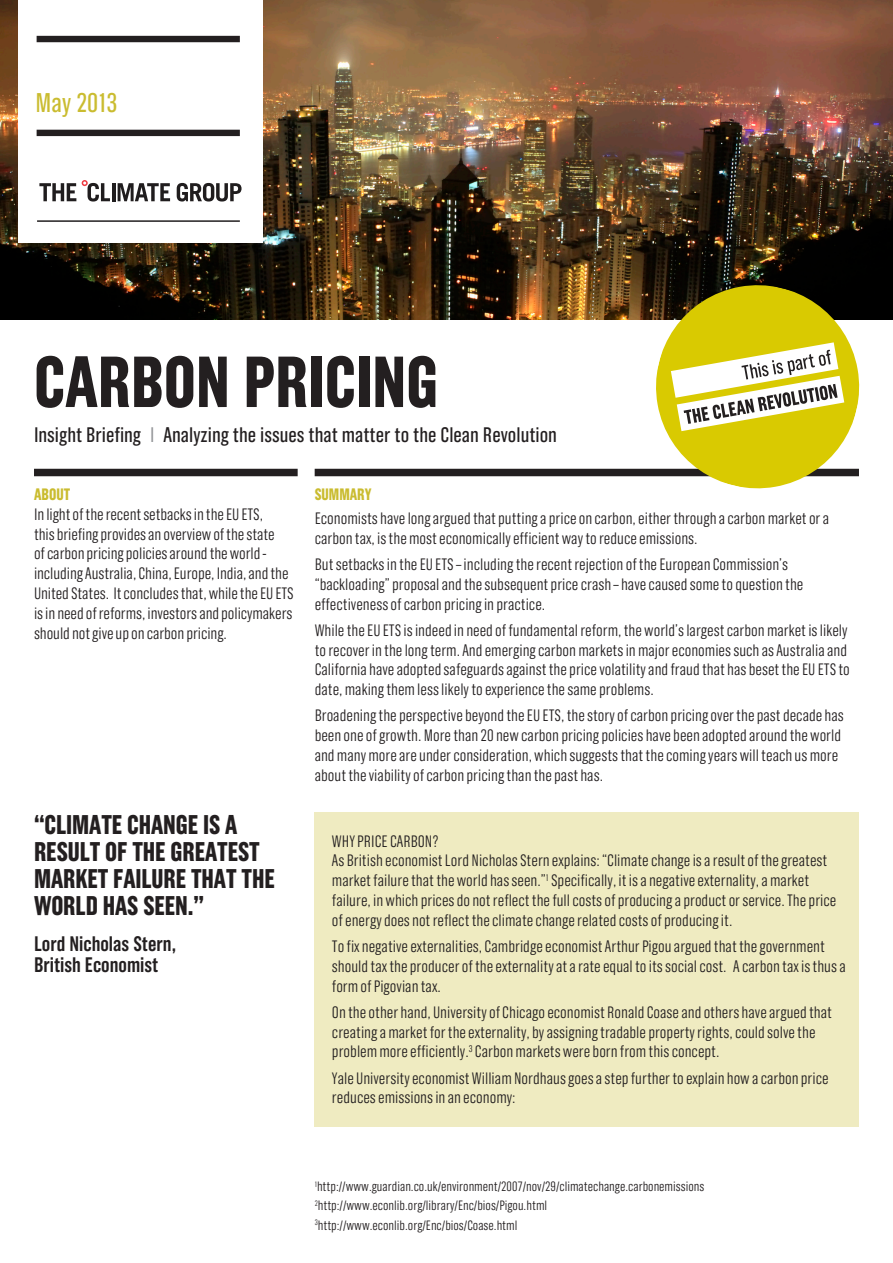
<style>
.page{position:relative;width:893px;height:1263px;background:#fff}
.page>*{position:absolute;margin:0;border:0;box-sizing:border-box;transform-origin:0 0}
.t1{font:700 72px "Grotzec Head Condensed";color:#231f20}
.bullets{font:700 27px/27px "Grotzec Head Condensed";letter-spacing:-.005em;color:#231f20}
.t2{font:27px "Grotzec Head Condensed";color:#cabc30}
.t3{font:21px "Grotzec Head Condensed";color:#231f20}
.bullets-2{font:600 condensed 21px/21px "Grotzec Head";color:#231f20}
.bullets-3{font:300 condensed 16.5px/19.8px "Grotzec Head";color:#231f20}
.t4{font:700 16.5px "Grotzec Head Condensed";color:#cabc30}
.bullets-4{font:300 condensed 13.5px "Grotzec Head";color:#231f20}
.s1{color:#939598}
</style>
<div class="page">
<div style="left:315px;top:812px;width:544px;height:315px;background:#efebc1"></div>
<img style="left:0;top:0;width:893px;height:320px">
<div style="left:18px;top:0;width:245px;height:242px;background:#fff"></div>
<div style="left:37px;top:36px;width:203px;height:6px;border:2px solid #231f20"></div>
<div style="left:37px;top:130px;width:203px;height:6px;border:2px solid #231f20"></div>
<hr style="left:37px;top:220px;width:203px;height:2px;background:#231f20">
<svg style="left:39px;top:183px;width:37px;height:18px"></svg>
<hr style="left:112px;top:183px;width:3px;height:18px;background:#201d1e">
<svg style="left:118px;top:183px;width:52px;height:18px"></svg>
<svg style="left:177px;top:183px;width:65px;height:19px"></svg>
<svg style="left:82px;top:180px;width:28px;height:22px"></svg>
<div style="left:34px;top:469px;width:264px;height:7px;background:#231f20"></div>
<div style="left:315px;top:469px;width:544px;height:7px;background:#231f20"></div>
<svg style="left:648px;top:277px;width:219px;height:212px;fill:#d9ca01"></svg>
<svg style="left:671px;top:342px;width:173px;height:89px"></svg>
<p class="t2" style="left:35px;top:87px;width:84px">May 2013</p>
<p class="t1" style="left:34px;top:341px;width:406px">CARBON PRICING</p>
<p class="t3" style="left:34px;top:422px;width:524px">Insight Briefing <span class="s1">|</span> Analyzing the issues that matter to the Clean Revolution</p>
<p class="t4" style="left:34px;top:485px;width:38px">ABOUT</p>
<p class="bullets-3" style="left:34px;top:504px;width:261px">In light of the recent setbacks in the EU ETS,<br>this briefing provides an overview of the state<br>of carbon pricing policies around the world - including Australia, China, Europe, India, and the United States. It concludes that, while the EU ETS is in need of reforms, investors and policymakers should not give up on carbon pricing.</p>
<p class="bullets" style="left:34px;top:810px;width:242px">“CLIMATE CHANGE IS A<br>RESULT OF THE GREATEST<br>MARKET FAILURE THAT THE<br>WORLD HAS SEEN.”</p>
<p class="bullets-2" style="left:34px;top:933px;width:144px">Lord Nicholas Stern,<br>British Economist</p>
<p class="t4" style="left:315px;top:485px;width:58px">SUMMARY</p>
<p class="bullets-3" style="left:315px;top:508px;width:516px">Economists have long argued that putting a price on carbon, either through a carbon market or a carbon tax, is the most economically efficient way to reduce emissions.</p>
<p class="bullets-3" style="left:315px;top:554px;width:490px">But setbacks in the EU ETS – including the recent rejection of the European Commission’s “backloading” proposal and the subsequent price crash – have caused some to question the effectiveness of carbon pricing in practice.</p>
<p class="bullets-3" style="left:315px;top:620px;width:537px">While the EU ETS is indeed in need of fundamental reform, the world’s largest carbon market is likely to recover in the long term. And emerging carbon markets in major economies such as Australia and California have adopted safeguards against the price volatility and fraud that has beset the EU ETS to date, making them less likely to experience the same problems.</p>
<p class="bullets-3" style="left:315px;top:705px;width:531px">Broadening the perspective beyond the EU ETS, the story of carbon pricing over the past decade has been one of growth. More than 20 new carbon pricing policies have been adopted around the world and many more are under consideration, which suggests that the coming years will teach us more about the viability of carbon pricing than the past has.</p>
<p class="bullets-3" style="left:332px;top:831px;width:108px">WHY PRICE CARBON?</p>
<p class="bullets-3" style="left:332px;top:850px;width:506px">As British economist Lord Nicholas Stern explains: “Climate change is a result of the greatest market failure that the world has seen.”<sup>1</sup> Specifically, it is a negative externality, a market failure, in which prices do not reflect the full costs of producing a product or service. The price of energy does not reflect the climate change related costs of producing it.</p>
<p class="bullets-3" style="left:332px;top:936px;width:515px">To fix negative externalities, Cambridge economist Arthur Pigou argued that the government should tax the producer of the externality at a rate equal to its social cost. A carbon tax is thus a form of Pigovian tax.</p>
<p class="bullets-3" style="left:332px;top:1002px;width:502px">On the other hand, University of Chicago economist Ronald Coase and others have argued that creating a market for the externality, by assigning tradable property rights, could solve the problem more efficiently.<sup>3</sup> Carbon markets were born from this concept.</p>
<p class="bullets-3" style="left:332px;top:1068px;width:498px">Yale University economist William Nordhaus goes a step further to explain how a carbon price reduces emissions in an economy:</p>
<p class="bullets-4" style="left:315px;top:1179px;width:391px"><sup>1</sup>http://www.guardian.co.uk/environment/2007/nov/29/climatechange.carbonemissions</p>
<p class="bullets-4" style="left:315px;top:1198px;width:234px"><sup>2</sup>http://www.econlib.org/library/Enc/bios/Pigou.html</p>
<p class="bullets-4" style="left:315px;top:1217px;width:204px"><sup>3</sup>http://www.econlib.org/Enc/bios/Coase.html</p>
</div>
